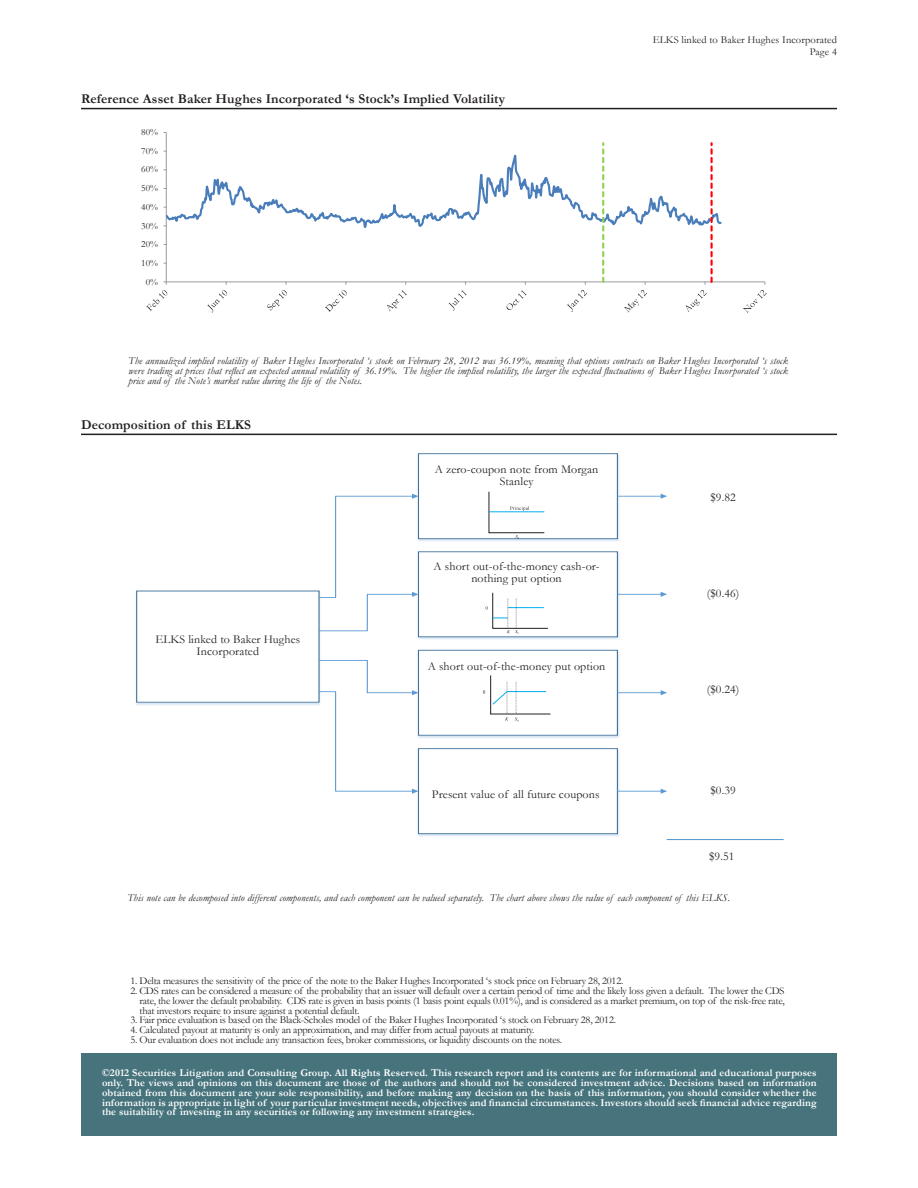
<style>
.page{position:relative;width:918px;height:1188px;background:#fff}
.page>*{position:absolute;margin:0;border:0;box-sizing:border-box;transform-origin:0 0}
.t1{font:700 13.5px "Garamond";letter-spacing:.01em;color:#231f20}
.t2{font:12px/12px "Garamond";letter-spacing:.01em;color:#231f20;text-align:center}
.t3{font:10.5px/9.8px "Garamond";letter-spacing:-.02em;color:#231f20;text-align:justify}
.t4{font:700 10.5px/9.8px "Garamond";letter-spacing:.01em;color:#fff;text-align:justify}
.t5{font:italic 10.5px/9.8px "Garamond";letter-spacing:.01em;color:#231f20;text-align:justify}
.t6{font:10.5px "Garamond";letter-spacing:.01em;color:#231f20}
.t7{font:9.6px "Garamond";color:#231f20}
</style>
<div class="page">
<hr style="left:81px;top:108px;width:756px;height:1px;background:#231f20">
<hr style="left:81px;top:434px;width:756px;height:1px;background:#231f20">
<hr style="left:166px;top:132px;width:1px;height:150px;background:#989a9d">
<hr style="left:166px;top:282px;width:599px;height:1px;background:#989a9d">
<svg style="left:166px;top:151px;width:556px;height:90px"></svg>
<svg style="left:602px;top:143px;width:2px;height:139px"></svg>
<svg style="left:146px;top:282px;width:21px;height:29px"></svg>
<svg style="left:207px;top:282px;width:20px;height:31px"></svg>
<svg style="left:267px;top:282px;width:20px;height:28px"></svg>
<svg style="left:325px;top:282px;width:22px;height:30px"></svg>
<svg style="left:387px;top:282px;width:20px;height:30px"></svg>
<svg style="left:448px;top:282px;width:19px;height:29px"></svg>
<svg style="left:507px;top:282px;width:20px;height:28px"></svg>
<svg style="left:567px;top:282px;width:20px;height:30px"></svg>
<svg style="left:624px;top:282px;width:23px;height:31px"></svg>
<svg style="left:686px;top:143px;width:27px;height:169px"></svg>
<svg style="left:743px;top:282px;width:24px;height:31px"></svg>
<img style="left:135px;top:590px;width:186px;height:115px">
<div style="left:137px;top:591px;width:182px;height:111px;background:#fff"></div>
<img style="left:417px;top:453px;width:205px;height:88px">
<div style="left:418px;top:454px;width:199px;height:85px;background:#fff"></div>
<div style="left:418px;top:453px;width:200px;height:86px;border:1px solid #41719c"></div>
<img style="left:417px;top:749px;width:205px;height:88px">
<div style="left:418px;top:749px;width:199px;height:85px;background:#fff"></div>
<div style="left:418px;top:748px;width:200px;height:86px;border:1px solid #41719c"></div>
<img style="left:417px;top:552px;width:205px;height:87px">
<div style="left:418px;top:552px;width:199px;height:85px;background:#fff"></div>
<div style="left:418px;top:551px;width:200px;height:86px;border:1px solid #41719c"></div>
<img style="left:417px;top:649px;width:205px;height:89px">
<div style="left:418px;top:650px;width:199px;height:85px;background:#fff"></div>
<div style="left:418px;top:650px;width:200px;height:86px;border:1px solid #41719c"></div>
<hr style="left:617px;top:791px;width:44px;height:1px;background:#5b9bd5">
<svg style="left:661px;top:789px;width:6px;height:5px"></svg>
<hr style="left:617px;top:692px;width:44px;height:1px;background:#5b9bd5">
<svg style="left:661px;top:690px;width:6px;height:5px"></svg>
<hr style="left:617px;top:496px;width:44px;height:1px;background:#5b9bd5">
<svg style="left:661px;top:494px;width:6px;height:5px"></svg>
<hr style="left:617px;top:594px;width:44px;height:1px;background:#5b9bd5">
<svg style="left:661px;top:592px;width:6px;height:5px"></svg>
<svg style="left:318px;top:494px;width:100px;height:138px"></svg>
<svg style="left:318px;top:660px;width:100px;height:134px"></svg>
<hr style="left:667px;top:839px;width:116px;height:1px;background:#5b9bd5">
<div style="left:82px;top:1053px;width:755px;height:82px;background:#46737c"></div>
<svg style="left:488px;top:491px;width:57px;height:48px"></svg>
<svg style="left:486px;top:592px;width:62px;height:42px"></svg>
<svg style="left:483px;top:675px;width:68px;height:47px"></svg>
<p class="t6" style="left:653px;top:33px;width:186px">ELKS linked to Baker Hughes Incorporated</p>
<p class="t1" style="left:81px;top:90px;width:426px">Reference Asset Baker Hughes Incorporated ‘s Stock’s Implied Volatility</p>
<p class="t7" style="left:141px;top:126px;width:18px">80%</p>
<p class="t7" style="left:141px;top:144px;width:18px">70%</p>
<p class="t7" style="left:141px;top:163px;width:18px">60%</p>
<p class="t7" style="left:141px;top:182px;width:18px">50%</p>
<p class="t7" style="left:141px;top:200px;width:18px">40%</p>
<p class="t7" style="left:141px;top:219px;width:18px">30%</p>
<p class="t7" style="left:141px;top:238px;width:18px">20%</p>
<p class="t7" style="left:141px;top:256px;width:18px">10%</p>
<p class="t7" style="left:146px;top:275px;width:14px">0%</p>
<p class="t3" style="left:810px;top:47px;width:29px">Page 4</p>
<p class="t5" style="left:129px;top:356px;width:661px">The annualized implied volatility of Baker Hughes Incorporated ‘s stock on February 28, 2012 was 36.19%, meaning that options contracts on Baker Hughes Incorporated ‘s stock were trading at prices that reflect an expected annual volatility of 36.19%. The higher the implied volatility, the larger the expected fluctuations of Baker Hughes Incorporated ‘s stock price and of the Note’s market value during the life of the Notes.</p>
<p class="t1" style="left:81px;top:416px;width:171px">Decomposition of this ELKS</p>
<p class="t2" style="left:155px;top:633px;width:146px">ELKS linked to Baker Hughes<br>Incorporated</p>
<p class="t2" style="left:435px;top:462px;width:165px">A zero-coupon note from Morgan<br>Stanley</p>
<p class="t2" style="left:434px;top:560px;width:167px">A short out-of-the-money cash-or&shy;nothing put option</p>
<p class="t2" style="left:428px;top:660px;width:179px">A short out-of-the-money put option</p>
<p class="t2" style="left:710px;top:490px;width:27px">$9.82</p>
<p class="t2" style="left:707px;top:587px;width:34px">($0.46)</p>
<p class="t2" style="left:707px;top:683px;width:34px">($0.24)</p>
<p class="t2" style="left:432px;top:788px;width:169px">Present value of all future coupons</p>
<p class="t2" style="left:710px;top:784px;width:27px">$0.39</p>
<p class="t2" style="left:709px;top:850px;width:27px">$9.51</p>
<p class="t5" style="left:127px;top:892px;width:604px">This note can be decomposed into different components, and each component can be valued separately. The chart above shows the value of each component of this ELKS.</p>
<p class="t3" style="left:130px;top:976px;width:494px">1. Delta measures the sensitivity of the price of the note to the Baker Hughes Incorporated ‘s stock price on February 28, 2012.</p>
<p class="t3" style="left:139px;top:986px;width:647px;text-indent:-9px">2. CDS rates can be considered a measure of the probability that an issuer will default over a certain period of time and the likely loss given a default. The lower the CDS rate, the lower the default probability. CDS rate is given in basis points (1 basis point equals 0.01%), and is considered as a market premium, on top of the risk-free rate, that investors require to insure against a potential default.</p>
<p class="t3" style="left:130px;top:1015px;width:487px">3. Fair price evaluation is based on the Black-Scholes model of the Baker Hughes Incorporated ‘s stock on February 28, 2012.</p>
<p class="t3" style="left:130px;top:1025px;width:406px">4. Calculated payout at maturity is only an approximation, and may differ from actual payouts at maturity.</p>
<p class="t3" style="left:130px;top:1034px;width:433px">5. Our evaluation does not include any transaction fees, broker commissions, or liquidity discounts on the notes.</p>
<p class="t4" style="left:102px;top:1068px;width:716px">©2012 Securities Litigation and Consulting Group. All Rights Reserved. This research report and its contents are for informational and educational purposes only. The views and opinions on this document are those of the authors and should not be considered investment advice. Decisions based on information obtained from this document are your sole responsibility, and before making any decision on the basis of this information, you should consider whether the information is appropriate in light of your particular investment needs, objectives and financial circumstances. Investors should seek financial advice regarding the suitability of investing in any securities or following any investment strategies.</p>
</div>
